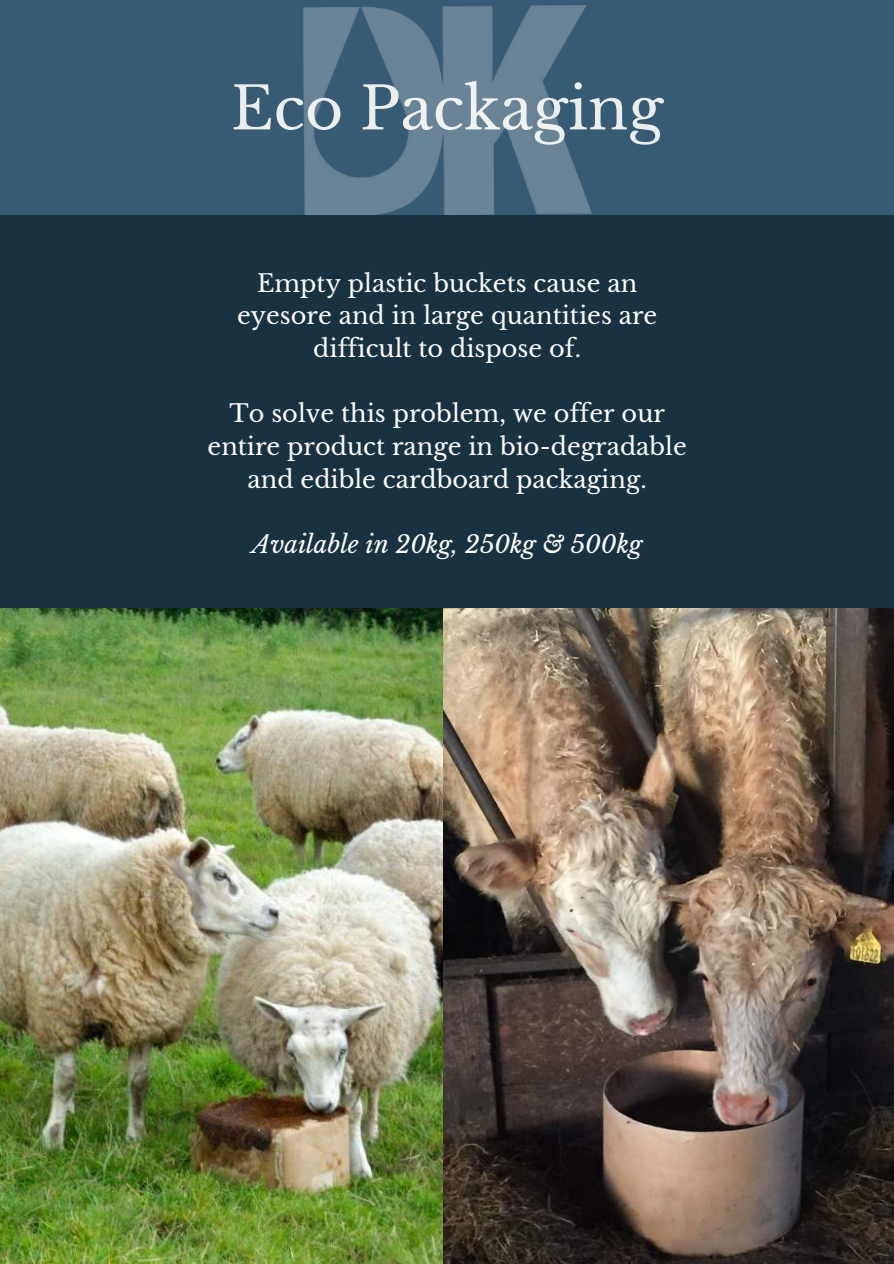
<style>
.page{position:relative;width:894px;height:1264px;background:#fff}
.page>*{position:absolute;margin:0;border:0;box-sizing:border-box;transform-origin:0 0}
.t1{font:58.5px "Libre Baskerville";color:#eceded}
.t2{font:24px/32.7px "Libre Baskerville";color:#fff;text-align:center}
.t3{font:italic 24px "Libre Baskerville";color:#fff}
</style>
<div class="page">
<div style="left:0;top:0;width:893px;height:1263px;background:#183242"></div>
<div style="left:0;top:0;width:893px;height:214px;background:#375b74"></div>
<img style="left:303px;top:5px;width:288px;height:209px">
<img style="left:0;top:609px;width:893px;height:654px">
<h1 class="t1" style="left:231px;top:73px;width:433px">Eco Packaging</h1>
<p class="t2" style="left:237px;top:267px;width:421px">Empty plastic buckets cause an eyesore and in large quantities are difficult to dispose of.</p>
<p class="t2" style="left:207px;top:397px;width:480px">To solve this problem, we offer our entire product range in bio-degradable and edible cardboard packaging.</p>
<p class="t3" style="left:252px;top:530px;width:391px">Available in 20kg, 250kg &amp; 500kg</p>
</div>
